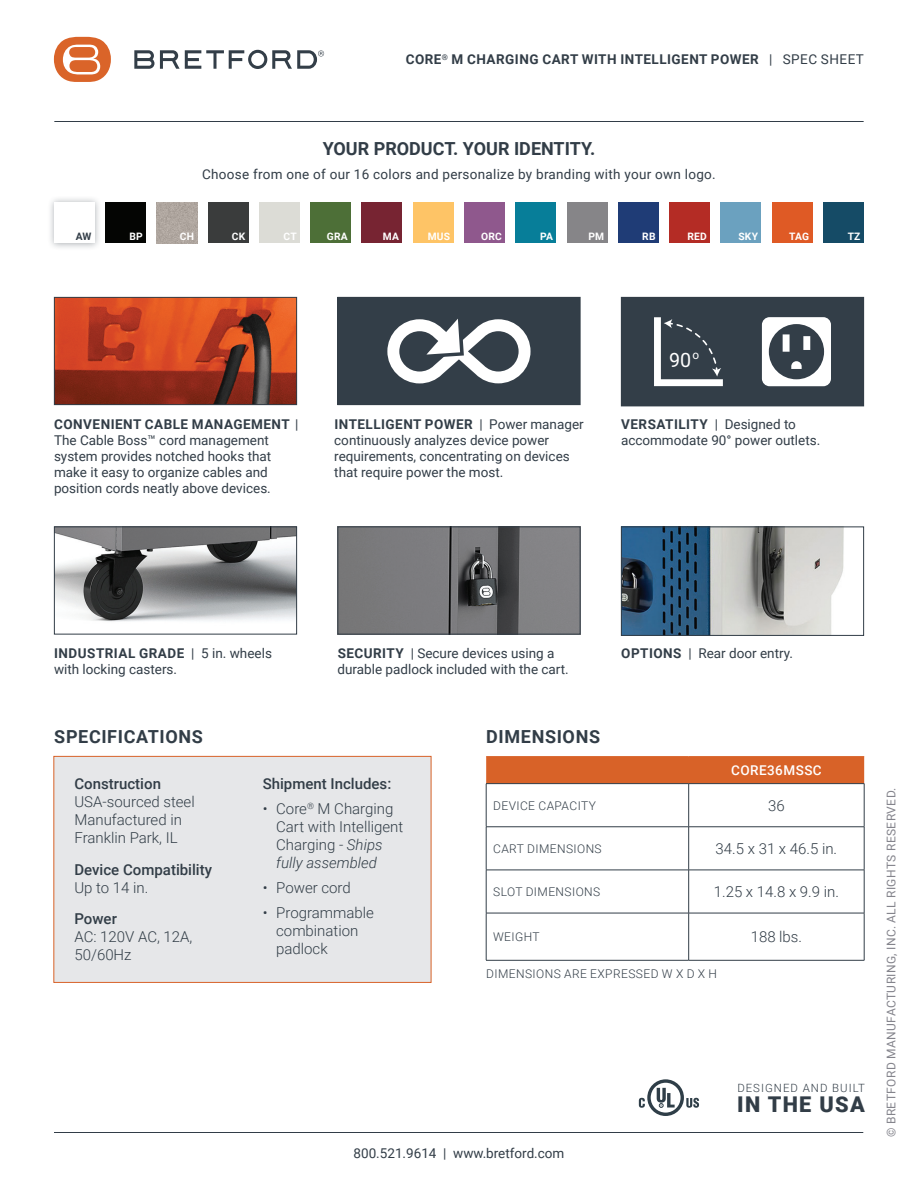
<style>
.page{position:relative;width:918px;height:1188px;background:#fff}
.page>*{position:absolute;margin:0;border:0;box-sizing:border-box;transform-origin:0 0}
.t1{font:900 21.75px "Roboto";letter-spacing:.06em;color:#323d47}
.t2{font:19.65px "Roboto";color:#fff}
.t3{font:700 18px "Roboto";color:#323d47}
.t4{font:700 18px "Roboto";letter-spacing:.035em;color:#323d47}
.t5{font:300 15px/18px "Roboto";color:#323d47}
.t6{font:500 15px/18px "Roboto";color:#323d47}
.t7{font:13.5px/16.2px "Roboto";color:#323d47}
.t8{font:13.5px "Roboto";letter-spacing:.02em;color:#323d47}
.t9{font:700 13.5px "Roboto";letter-spacing:.035em;color:#323d47}
.t10{font:500 13.5px "Roboto";letter-spacing:.035em;color:#fff}
.t11{font:300 12px "Roboto";letter-spacing:.035em;color:#323d47}
.t12{font:12px "Roboto";letter-spacing:.035em;color:#84848c}
.t13{font:300 11.4px "Roboto";letter-spacing:.09em;color:#323d47}
.t14{font:700 10.2px "Roboto";letter-spacing:.02em;color:#fff}
.t15{font:700 10.2px "Roboto";color:#323d47}
.s1{font-weight:400}
.s2{font-weight:700}
.s3{font-weight:500}
.s4{font-weight:300}
.s5{font-style:italic}
</style>
<div class="page">
<svg style="left:134px;top:50px;width:20px;height:19px"></svg>
<svg style="left:54px;top:37px;width:57px;height:45px"></svg>
<svg style="left:160px;top:50px;width:164px;height:19px"></svg>
<div style="left:47px;top:195px;width:55px;height:55px;background:#323d47;opacity:.4"></div>
<div style="left:54px;top:202px;width:41px;height:41px;background:#fff"></div>
<div style="left:515px;top:202px;width:41px;height:41px;background:#077e99"></div>
<div style="left:823px;top:202px;width:41px;height:41px;background:#154b66"></div>
<div style="left:105px;top:202px;width:41px;height:41px;background:#040503"></div>
<div style="left:567px;top:202px;width:41px;height:41px;background:#868588"></div>
<div style="left:772px;top:202px;width:41px;height:41px;background:#df5a25"></div>
<div style="left:208px;top:202px;width:41px;height:41px;background:#3a3c3c"></div>
<div style="left:669px;top:202px;width:41px;height:41px;background:#b42c25"></div>
<div style="left:464px;top:202px;width:41px;height:41px;background:#8f588d"></div>
<div style="left:259px;top:202px;width:41px;height:41px;background:#dcdcd6"></div>
<div style="left:720px;top:202px;width:41px;height:41px;background:#6ba1bf"></div>
<div style="left:361px;top:202px;width:41px;height:41px;background:#772432"></div>
<img style="left:156px;top:202px;width:41px;height:41px">
<div style="left:413px;top:202px;width:41px;height:41px;background:#fec466"></div>
<div style="left:310px;top:202px;width:41px;height:41px;background:#4d6f37"></div>
<hr style="left:54px;top:121px;width:810px;height:1px;background:#323d47">
<div style="left:618px;top:202px;width:41px;height:41px;background:#1f3c76"></div>
<hr style="left:54px;top:1132px;width:809px;height:1px;background:#323d47">
<svg style="left:639px;top:1079px;width:60px;height:37px"></svg>
<img style="left:56px;top:299px;width:239px;height:104px">
<div style="left:54px;top:297px;width:243px;height:108px;border:1px solid #323d47"></div>
<div style="left:53px;top:756px;width:379px;height:227px;background:#e6e7e9"></div>
<div style="left:338px;top:297px;width:242px;height:108px;background:#333e48"></div>
<svg style="left:387px;top:319px;width:144px;height:64px"></svg>
<div style="left:621px;top:297px;width:243px;height:109px;background:#333e48"></div>
<svg style="left:762px;top:317px;width:69px;height:69px"></svg>
<svg style="left:654px;top:317px;width:69px;height:69px"></svg>
<img style="left:340px;top:528px;width:238px;height:104px">
<div style="left:338px;top:526px;width:242px;height:108px;border:1px solid #323d47"></div>
<img style="left:56px;top:528px;width:239px;height:94px">
<div style="left:54px;top:526px;width:243px;height:108px;border:1px solid #323d47"></div>
<img style="left:623px;top:528px;width:221px;height:106px">
<div style="left:621px;top:526px;width:243px;height:110px;border:1px solid #323d47"></div>
<div style="left:486px;top:757px;width:378px;height:26px;background:#d86228"></div>
<hr style="left:486px;top:756px;width:203px;height:1px;background:#d86228">
<hr style="left:689px;top:756px;width:175px;height:1px;background:#d86228">
<hr style="left:486px;top:783px;width:203px;height:1px;background:#323d47">
<hr style="left:486px;top:784px;width:1px;height:43px;background:#323d47">
<hr style="left:689px;top:783px;width:175px;height:1px;background:#323d47">
<hr style="left:688px;top:784px;width:1px;height:43px;background:#323d47">
<hr style="left:864px;top:784px;width:1px;height:43px;background:#323d47">
<hr style="left:486px;top:827px;width:203px;height:1px;background:#323d47">
<hr style="left:486px;top:827px;width:1px;height:43px;background:#323d47">
<hr style="left:689px;top:827px;width:175px;height:1px;background:#323d47">
<hr style="left:688px;top:827px;width:1px;height:43px;background:#323d47">
<hr style="left:864px;top:827px;width:1px;height:43px;background:#323d47">
<hr style="left:486px;top:870px;width:203px;height:1px;background:#323d47">
<hr style="left:486px;top:870px;width:1px;height:43px;background:#323d47">
<hr style="left:689px;top:870px;width:175px;height:1px;background:#323d47">
<hr style="left:688px;top:870px;width:1px;height:43px;background:#323d47">
<hr style="left:864px;top:870px;width:1px;height:43px;background:#323d47">
<hr style="left:486px;top:913px;width:203px;height:1px;background:#323d47">
<hr style="left:486px;top:913px;width:1px;height:47px;background:#323d47">
<hr style="left:689px;top:913px;width:175px;height:1px;background:#323d47">
<hr style="left:688px;top:913px;width:1px;height:47px;background:#323d47">
<hr style="left:864px;top:913px;width:1px;height:47px;background:#323d47">
<hr style="left:486px;top:960px;width:203px;height:1px;background:#323d47">
<hr style="left:689px;top:960px;width:175px;height:1px;background:#323d47">
<p class="t9" style="left:406px;top:50px;width:460px">CORE<sup>®</sup> M CHARGING CART WITH INTELLIGENT POWER <span class="s1">| SPEC SHEET</span></p>
<h3 class="t3" style="left:323px;top:136px;width:274px">YOUR PRODUCT. YOUR IDENTITY.</h3>
<p class="t8" style="left:202px;top:165px;width:515px">Choose from one of our 16 colors and personalize by branding with your own logo.</p>
<p class="t15" style="left:76px;top:229px;width:17px">AW</p>
<p class="t14" style="left:129px;top:229px;width:15px">BP</p>
<p class="t14" style="left:180px;top:229px;width:16px">CH</p>
<p class="t14" style="left:232px;top:229px;width:15px">CK</p>
<p class="t14" style="left:284px;top:229px;width:15px">CT</p>
<p class="t14" style="left:327px;top:229px;width:22px">GRA</p>
<p class="t14" style="left:383px;top:229px;width:18px">MA</p>
<p class="t14" style="left:428px;top:229px;width:24px">MUS</p>
<p class="t14" style="left:481px;top:229px;width:22px">ORC</p>
<p class="t14" style="left:540px;top:229px;width:14px">PA</p>
<p class="t14" style="left:588px;top:229px;width:17px">PM</p>
<p class="t14" style="left:687px;top:229px;width:21px">RED</p>
<p class="t14" style="left:738px;top:229px;width:21px">SKY</p>
<p class="t14" style="left:789px;top:229px;width:21px">TAG</p>
<p class="t14" style="left:848px;top:229px;width:14px">TZ</p>
<p class="t14" style="left:642px;top:229px;width:15px">RB</p>
<p class="t7" style="left:54px;top:415px;width:246px"><span class="s2">CONVENIENT CABLE MANAGEMENT</span> | The Cable Boss™ cord management system provides notched hooks that make it easy to organize cables and position cords neatly above devices.</p>
<p class="t7" style="left:334px;top:415px;width:251px"><span class="s2">INTELLIGENT POWER</span> | Power manager continuously analyzes device power requirements, concentrating on devices that require power the most.</p>
<p class="t2" style="left:669px;top:346px;width:31px">90<sup>o</sup></p>
<p class="t7" style="left:621px;top:415px;width:201px"><span class="s2">VERSATILITY</span> | Designed to accommodate 90° power outlets.</p>
<p class="t7" style="left:54px;top:644px;width:219px"><span class="s2">INDUSTRIAL GRADE</span> | 5 in. wheels with locking casters.</p>
<p class="t7" style="left:338px;top:645px;width:233px"><span class="s2">SECURITY</span> | Secure devices using a durable padlock included with the cart.</p>
<p class="t7" style="left:621px;top:645px;width:173px"><span class="s2">OPTIONS</span> | Rear door entry.</p>
<p class="t4" style="left:54px;top:723px;width:150px">SPECIFICATIONS</p>
<p class="t5" style="left:74px;top:775px;width:122px"><span class="s3">Construction<br></span>USA-sourced steel<br>Manufactured in<br>Franklin Park, IL</p>
<p class="t6" style="left:74px;top:860px;width:139px">Device Compatibility<br><span class="s4">Up to 14 in.</span></p>
<p class="t5" style="left:74px;top:910px;width:120px"><span class="s3">Power<br></span>AC: 120V AC, 12A,<br>50/60Hz</p>
<p class="t6" style="left:263px;top:775px;width:130px">Shipment Includes:</p>
<p class="t5" style="left:276px;top:799px;width:129px;text-indent:-14px">• Core<sup>®</sup> M Charging<br>Cart with Intelligent<br>Charging - <span class="s5">Ships fully assembled</span></p>
<p class="t5" style="left:263px;top:878px;width:90px">• Power cord</p>
<p class="t5" style="left:276px;top:903px;width:99px;text-indent:-14px">• Programmable combination padlock</p>
<p class="t4" style="left:486px;top:723px;width:115px">DIMENSIONS</p>
<p class="t10" style="left:731px;top:761px;width:92px">CORE36MSSC</p>
<p class="t11" style="left:493px;top:797px;width:104px">DEVICE CAPACITY</p>
<p class="t5" style="left:768px;top:796px;width:18px">36</p>
<p class="t11" style="left:493px;top:840px;width:110px">CART DIMENSIONS</p>
<p class="t5" style="left:716px;top:839px;width:123px">34.5 x 31 x 46.5 in.</p>
<p class="t11" style="left:493px;top:883px;width:109px">SLOT DIMENSIONS</p>
<p class="t5" style="left:714px;top:882px;width:127px">1.25 x 14.8 x 9.9 in.</p>
<p class="t11" style="left:493px;top:929px;width:48px">WEIGHT</p>
<p class="t5" style="left:751px;top:927px;width:53px">188 lbs.</p>
<p class="t11" style="left:486px;top:966px;width:232px">DIMENSIONS ARE EXPRESSED W X D X H</p>
<p class="t13" style="left:737px;top:1080px;width:129px">DESIGNED AND BUILT</p>
<h1 class="t1" style="left:737px;top:1089px;width:129px">IN THE USA</h1>
<p class="t7" style="left:354px;top:1144px;width:212px">800.521.9614 | www.bretford.com</p>
<p class="t12" style="left:883px;top:1137px;width:351px;rotate:-90deg">© BRETFORD MANUFACTURING, INC. ALL RIGHTS RESERVED.</p>
</div>
